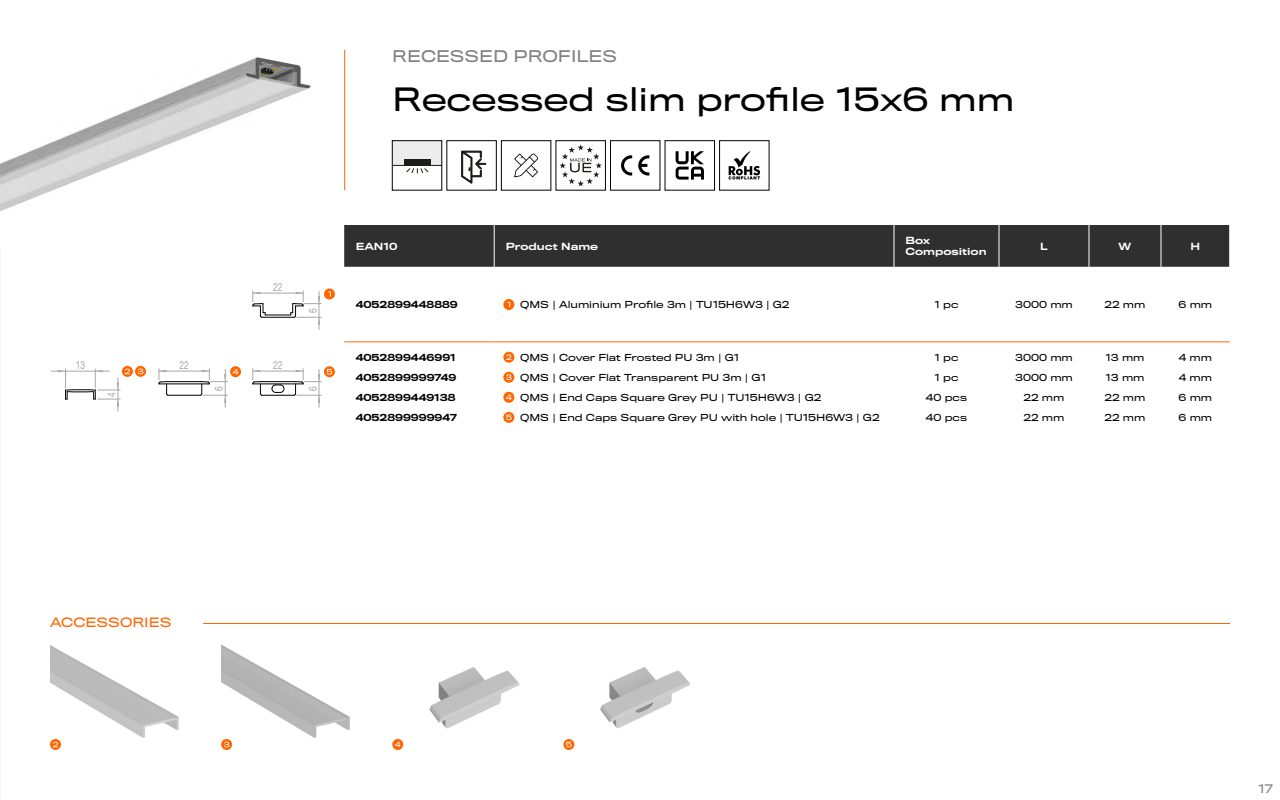
<style>
.page{position:relative;width:1280px;height:800px;background:#fff}
.page>*{position:absolute;margin:0;border:0;box-sizing:border-box;transform-origin:0 0}
.t1{font:30px "Titling Gothic FB Wide";color:#000}
.t2{font:15px "Titling Gothic FB Wide";color:#818181}
.t3{font:12px "Titling Gothic FB Wide";color:#f60}
.t4{font:11.2px "Helvetica Neue LT Std";color:#a7a7a7;scale:.75 1}
.t5{font:11px "Titling Gothic FB Wide";color:#818181}
.t6{font:500 9.2px/11.5px "Titling Gothic FB Wide";color:#fff}
.t7{font:9px "Titling Gothic FB Wide";color:#000}
.t8{font:500 9px "Titling Gothic FB Wide";color:#000}
</style>
<div class="page">
<img style="left:50px;top:645px;width:129px;height:105px">
<img style="left:221px;top:644px;width:129px;height:106px">
<img style="left:393px;top:667px;width:127px;height:83px">
<img style="left:571px;top:667px;width:120px;height:83px">
<div style="left:344px;top:225px;width:886px;height:42px;background:#2f2f2f"></div>
<svg style="left:344px;top:299px;width:886px;height:124px"></svg>
<hr style="left:494px;top:225px;width:1px;height:42px;background:#fff">
<hr style="left:894px;top:225px;width:1px;height:42px;background:#fff">
<hr style="left:999px;top:225px;width:1px;height:42px;background:#fff">
<hr style="left:1089px;top:225px;width:1px;height:42px;background:#fff">
<hr style="left:1161px;top:225px;width:1px;height:42px;background:#fff">
<hr style="left:344px;top:342px;width:150px;height:1px;background:#f60">
<hr style="left:494px;top:342px;width:400px;height:1px;background:#f60">
<hr style="left:894px;top:342px;width:105px;height:1px;background:#f60">
<hr style="left:999px;top:342px;width:90px;height:1px;background:#f60">
<hr style="left:1089px;top:342px;width:72px;height:1px;background:#f60">
<hr style="left:1161px;top:342px;width:69px;height:1px;background:#f60">
<hr style="left:344px;top:50px;width:1px;height:140px;background:#f60">
<hr style="left:203px;top:623px;width:1027px;height:1px;background:#f60">
<div style="left:503px;top:352px;width:11px;height:11px;background:#f60;border-radius:50%"></div>
<svg style="left:506px;top:354px;width:6px;height:6px"></svg>
<svg style="left:503px;top:299px;width:11px;height:11px"></svg>
<div style="left:503px;top:392px;width:11px;height:11px;background:#f60;border-radius:50%"></div>
<svg style="left:506px;top:395px;width:6px;height:5px"></svg>
<div style="left:503px;top:372px;width:11px;height:11px;background:#f60;border-radius:50%"></div>
<svg style="left:506px;top:374px;width:6px;height:6px"></svg>
<svg style="left:503px;top:412px;width:11px;height:11px"></svg>
<svg style="left:506px;top:415px;width:6px;height:5px"></svg>
<svg style="left:50px;top:739px;width:11px;height:11px"></svg>
<svg style="left:53px;top:742px;width:5px;height:5px"></svg>
<svg style="left:392px;top:739px;width:11px;height:11px"></svg>
<svg style="left:395px;top:742px;width:6px;height:5px"></svg>
<svg style="left:221px;top:739px;width:11px;height:11px"></svg>
<svg style="left:224px;top:742px;width:5px;height:5px"></svg>
<svg style="left:563px;top:739px;width:11px;height:11px"></svg>
<svg style="left:566px;top:742px;width:6px;height:5px"></svg>
<svg style="left:252px;top:291px;width:69px;height:38px"></svg>
<hr style="left:159px;top:384px;width:50px;height:1px;background:#000">
<hr style="left:167px;top:381px;width:34px;height:1px;background:#000">
<hr style="left:168px;top:395px;width:33px;height:1px;background:#000">
<hr style="left:159px;top:371px;width:50px;height:1px;background:#a7a7a7">
<svg style="left:158px;top:369px;width:11px;height:27px"></svg>
<svg style="left:200px;top:369px;width:27px;height:38px"></svg>
<hr style="left:253px;top:384px;width:50px;height:1px;background:#000">
<hr style="left:261px;top:381px;width:34px;height:1px;background:#000">
<hr style="left:262px;top:395px;width:32px;height:1px;background:#000">
<svg style="left:271px;top:384px;width:14px;height:9px"></svg>
<hr style="left:253px;top:371px;width:50px;height:1px;background:#a7a7a7">
<svg style="left:252px;top:369px;width:10px;height:27px"></svg>
<svg style="left:294px;top:369px;width:27px;height:38px"></svg>
<svg style="left:122px;top:366px;width:11px;height:11px"></svg>
<svg style="left:51px;top:369px;width:79px;height:42px"></svg>
<div style="left:324px;top:288px;width:11px;height:11px;background:#f60;border-radius:50%"></div>
<svg style="left:328px;top:291px;width:3px;height:6px"></svg>
<svg style="left:230px;top:366px;width:11px;height:11px"></svg>
<svg style="left:233px;top:369px;width:5px;height:5px"></svg>
<svg style="left:135px;top:366px;width:11px;height:11px"></svg>
<svg style="left:138px;top:369px;width:5px;height:5px"></svg>
<svg style="left:324px;top:366px;width:11px;height:11px"></svg>
<svg style="left:327px;top:369px;width:5px;height:5px"></svg>
<div style="left:392px;top:141px;width:50px;height:24px;background:#ececec"></div>
<div style="left:404px;top:159px;width:26px;height:6px;background:#1d1d1b"></div>
<hr style="left:392px;top:165px;width:50px;height:1px;background:#1d1d1b">
<svg style="left:406px;top:168px;width:23px;height:5px"></svg>
<div style="left:392px;top:140px;width:50px;height:50px;border:1px solid #000"></div>
<svg style="left:461px;top:151px;width:25px;height:32px"></svg>
<div style="left:447px;top:140px;width:50px;height:50px;border:1px solid #000"></div>
<svg style="left:513px;top:153px;width:26px;height:25px"></svg>
<div style="left:501px;top:140px;width:50px;height:50px;border:1px solid #000"></div>
<svg style="left:560px;top:145px;width:42px;height:41px"></svg>
<div style="left:556px;top:140px;width:50px;height:50px;border:1px solid #000"></div>
<svg style="left:621px;top:155px;width:11px;height:21px"></svg>
<svg style="left:638px;top:155px;width:11px;height:21px"></svg>
<div style="left:610px;top:140px;width:50px;height:50px;border:1px solid #000"></div>
<svg style="left:676px;top:151px;width:28px;height:29px"></svg>
<div style="left:665px;top:140px;width:50px;height:50px;border:1px solid #000"></div>
<svg style="left:728px;top:151px;width:32px;height:29px"></svg>
<div style="left:719px;top:140px;width:50px;height:50px;border:1px solid #000"></div>
<img style="left:0;top:57px;width:311px;height:155px">
<p class="t4" style="left:76px;top:358px;width:14px">13</p>
<p class="t4" style="left:105px;top:397px;width:8px;rotate:-90deg">4</p>
<p class="t4" style="left:180px;top:358px;width:14px">22</p>
<p class="t4" style="left:212px;top:391px;width:8px;rotate:-90deg">6</p>
<h2 class="t2" style="left:392px;top:48px;width:226px">RECESSED PROFILES</h2>
<h1 class="t1" style="left:392px;top:83px;width:623px">Recessed slim profile 15x6 mm</h1>
<p class="t4" style="left:273px;top:280px;width:14px">22</p>
<p class="t4" style="left:273px;top:358px;width:14px">22</p>
<p class="t4" style="left:306px;top:313px;width:8px;rotate:-90deg">6</p>
<p class="t4" style="left:306px;top:391px;width:8px;rotate:-90deg">6</p>
<p class="t6" style="left:356px;top:241px;width:43px">EAN10</p>
<p class="t6" style="left:506px;top:241px;width:94px">Product Name</p>
<p class="t6" style="left:905px;top:235px;width:83px">Box<br>Composition</p>
<p class="t6" style="left:1040px;top:241px;width:9px">L</p>
<p class="t6" style="left:1119px;top:241px;width:14px">W</p>
<p class="t6" style="left:1191px;top:241px;width:11px">H</p>
<p class="t8" style="left:356px;top:299px;width:104px">4052899448889</p>
<p class="t7" style="left:520px;top:299px;width:271px">QMS | Aluminium Profile 3m | TU15H6W3 | G2</p>
<p class="t7" style="left:934px;top:299px;width:26px">1 pc</p>
<p class="t7" style="left:1015px;top:299px;width:59px">3000 mm</p>
<p class="t7" style="left:1105px;top:299px;width:42px">22 mm</p>
<p class="t7" style="left:1179px;top:299px;width:35px">6 mm</p>
<p class="t8" style="left:356px;top:352px;width:101px">4052899446991</p>
<p class="t8" style="left:356px;top:372px;width:102px">4052899999749</p>
<p class="t8" style="left:356px;top:392px;width:101px">4052899449138</p>
<p class="t8" style="left:356px;top:412px;width:103px">4052899999947</p>
<p class="t7" style="left:520px;top:352px;width:221px">QMS | Cover Flat Frosted PU 3m | G1</p>
<p class="t7" style="left:520px;top:372px;width:247px">QMS | Cover Flat Transparent PU 3m | G1</p>
<p class="t7" style="left:520px;top:392px;width:303px">QMS | End Caps Square Grey PU | TU15H6W3 | G2</p>
<p class="t7" style="left:520px;top:412px;width:361px">QMS | End Caps Square Grey PU with hole | TU15H6W3 | G2</p>
<p class="t7" style="left:934px;top:352px;width:26px">1 pc</p>
<p class="t7" style="left:934px;top:372px;width:26px">1 pc</p>
<p class="t7" style="left:926px;top:392px;width:43px">40 pcs</p>
<p class="t7" style="left:926px;top:412px;width:43px">40 pcs</p>
<p class="t7" style="left:1015px;top:352px;width:59px">3000 mm</p>
<p class="t7" style="left:1015px;top:372px;width:59px">3000 mm</p>
<p class="t7" style="left:1024px;top:392px;width:42px">22 mm</p>
<p class="t7" style="left:1024px;top:412px;width:42px">22 mm</p>
<p class="t7" style="left:1106px;top:352px;width:40px">13 mm</p>
<p class="t7" style="left:1106px;top:372px;width:40px">13 mm</p>
<p class="t7" style="left:1105px;top:392px;width:42px">22 mm</p>
<p class="t7" style="left:1105px;top:412px;width:42px">22 mm</p>
<p class="t7" style="left:1179px;top:352px;width:35px">4 mm</p>
<p class="t7" style="left:1179px;top:372px;width:35px">4 mm</p>
<p class="t7" style="left:1179px;top:392px;width:35px">6 mm</p>
<p class="t7" style="left:1179px;top:412px;width:35px">6 mm</p>
<h3 class="t3" style="left:50px;top:616px;width:123px">ACCESSORIES</h3>
<p class="t5" style="left:1258px;top:782px;width:16px">17</p>
</div>
